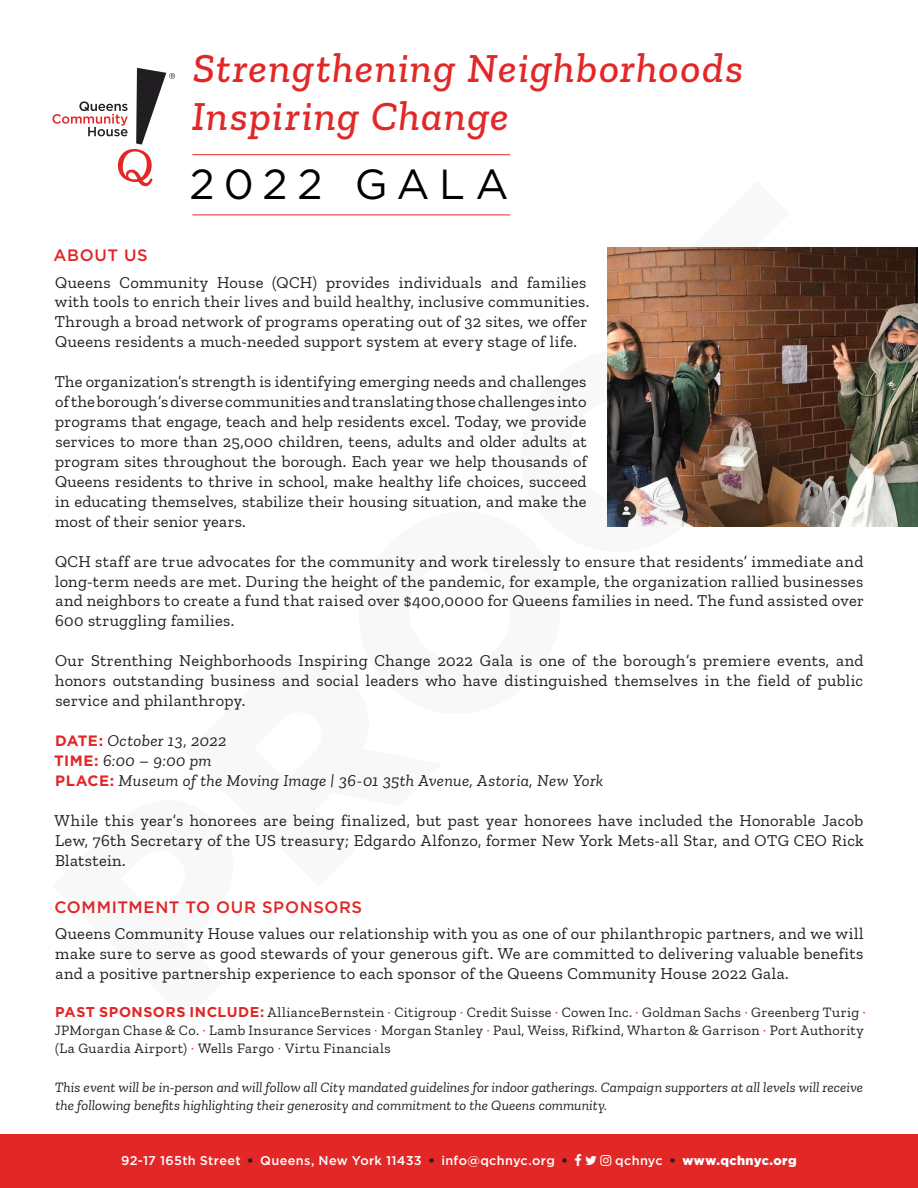
<style>
.page{position:relative;width:918px;height:1188px;background:#fff}
.page>*{position:absolute;margin:0;border:0;box-sizing:border-box;transform-origin:0 0}
.t1{font:900 271.05px "Gotham";color:#000}
.t2{font:italic 500 42px/48px "Zilla Slab";letter-spacing:.03em;color:#e22827}
.t3{font:42px "Gotham";letter-spacing:.22em;color:#000}
.t4{font:16.5px/20px "Zilla Slab";letter-spacing:.02em;color:#211f21;text-align:justify}
.t5{font:italic 16.5px/19.8px "Zilla Slab";letter-spacing:.02em;color:#211f21}
.t6{font:500 16.5px "Gotham";letter-spacing:.04em;color:#e32626}
.t7{font:14.25px/18px "Zilla Slab";letter-spacing:.03em;color:#211f21}
.t8{font:italic 14.25px/18px "Zilla Slab";letter-spacing:.005em;color:#211f21}
.t9{font:500 12.75px "Gotham";letter-spacing:.025em;color:#fff}
.t10{font:900 12.75px "Gotham";letter-spacing:.03em;color:#fff}
.s1{font-family:"Gotham";font-weight:700;font-style:normal;font-size:15px;color:#e32626}
.s2{font-family:"Gotham";font-weight:700;color:#e32626}
.s3{font-family:"Gotham";color:#e32626}
.s4{font-weight:900;color:#211f21}
.s5{font-weight:500}
.s6{color:#211f21}
</style>
<div class="page">
<div style="left:0;top:1134px;width:918px;height:54px;background:#e32626"></div>
<img style="left:608px;top:248px;width:310px;height:278px">
<svg style="left:52px;top:68px;width:123px;height:119px"></svg>
<hr style="left:192px;top:154px;width:318px;height:1px;background:#e22827">
<hr style="left:192px;top:215px;width:318px;height:1px;background:#e22827">
<h2 class="t2" style="left:192px;top:44px;width:553px">Strengthening Neighborhoods<br>Inspiring Change</h2>
<h2 class="t3" style="left:189px;top:157px;width:321px">2022 GALA</h2>
<h1 class="t1" style="left:-25px;top:832px;width:1023px;rotate:-45deg">PROOF</h1>
<p class="t6" style="left:54px;top:244px;width:96px">ABOUT US</p>
<p class="t4" style="left:55px;top:272px;width:536px;text-align:left">Queens Community House (QCH) provides individuals and families with tools to enrich their lives and build healthy, inclusive communities.<br>Through a broad network of programs operating out of 32 sites, we offer Queens residents a much-needed support system at every stage of life.</p>
<p class="t4" style="left:55px;top:372px;width:534px">The organization’s strength is identifying emerging needs and challenges of the borough’s diverse communities and translating those challenges into programs that engage, teach and help residents excel. Today, we provide services to more than 25,000 children, teens, adults and older adults at program sites throughout the borough. Each year we help thousands of Queens residents to thrive in school, make healthy life choices, succeed in educating themselves, stabilize their housing situation, and make the most of their senior years.</p>
<p class="t4" style="left:55px;top:551px;width:811px">QCH staff are true advocates for the community and work tirelessly to ensure that residents’ immediate and long-term needs are met. During the height of the pandemic, for example, the organization rallied businesses and neighbors to create a fund that raised over $400,0000 for Queens families in need. The fund assisted over 600 struggling families.</p>
<p class="t4" style="left:55px;top:651px;width:810px">Our Strenthing Neighborhoods Inspiring Change 2022 Gala is one of the borough’s premiere events, and honors outstanding business and social leaders who have distinguished themselves in the field of public service and philanthropy.</p>
<p class="t5" style="left:54px;top:731px;width:551px"><span class="s1">DATE:</span> October 13, 2022<br><span class="s1">TIME:</span> 6:00 – 9:00 pm<br><span class="s1">PLACE:</span> Museum of the Moving Image | 36-01 35th Avenue, Astoria, New York</p>
<p class="t4" style="left:55px;top:811px;width:811px">While this year’s honorees are being finalized, but past year honorees have included the Honorable Jacob Lew, 76th Secretary of the US treasury; Edgardo Alfonzo, former New York Mets-all Star, and OTG CEO Rick Blatstein.</p>
<p class="t6" style="left:55px;top:896px;width:309px">COMMITMENT TO OUR SPONSORS</p>
<p class="t4" style="left:55px;top:924px;width:810px">Queens Community House values our relationship with you as one of our philanthropic partners, and we will make sure to serve as good stewards of your generous gift. We are committed to delivering valuable benefits and a positive partnership experience to each sponsor of the Queens Community House 2022 Gala.</p>
<p class="t7" style="left:54px;top:1004px;width:813px"><span class="s2">PAST SPONSORS INCLUDE:</span> AllianceBernstein <span class="s3">·</span> Citigroup <span class="s3">·</span> Credit Suisse <span class="s3">·</span> Cowen Inc. <span class="s3">·</span> Goldman Sachs <span class="s3">·</span> Greenberg Turig <span class="s3">·<br></span>JPMorgan Chase &amp; Co. <span class="s3">·</span> Lamb Insurance Services <span class="s3">·</span> Morgan Stanley <span class="s3">·</span> Paul, Weiss, Rifkind, Wharton &amp; Garrison <span class="s3">·</span> Port Authority (La Guardia Airport) <span class="s3">·</span> Wells Fargo <span class="s3">·</span> Virtu Financials</p>
<p class="t8" style="left:55px;top:1078px;width:810px">This event will be in-person and will follow all City mandated guidelines for indoor gatherings. Campaign supporters at all levels will receive the following benefits highlighting their generosity and commitment to the Queens community.</p>
<p class="t9" style="left:121px;top:1152px;width:448px">92-17 165th Street <span class="s4">•</span> Queens, New York 11433 <span class="s4">•</span> info@qchnyc.org <span class="s4">•</span></p>
<p class="t10" style="left:615px;top:1152px;width:183px"><span class="s5">qchnyc</span> <span class="s6">•</span> www.qchnyc.org</p>
</div>
